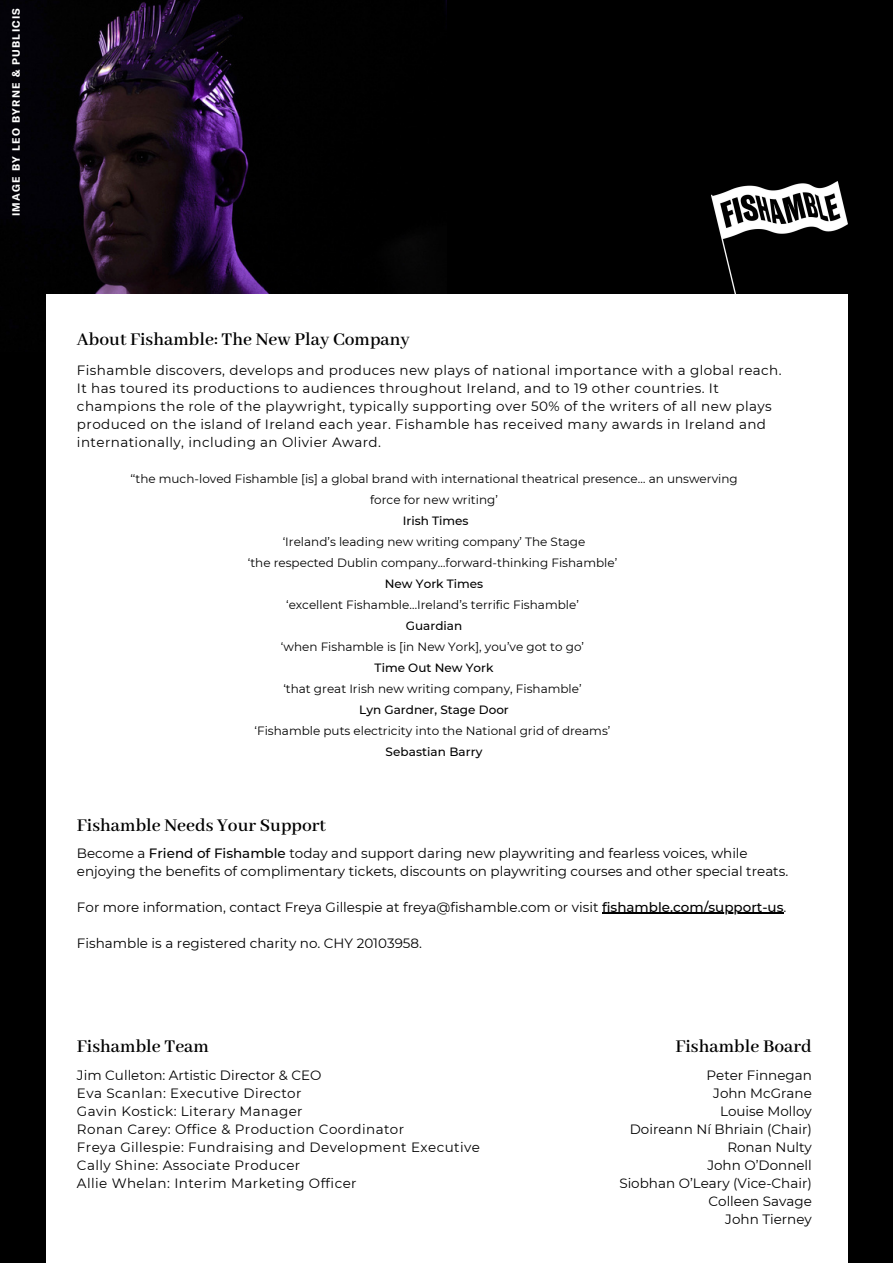
<style>
.page{position:relative;width:893px;height:1264px;background:#fff}
.page>*{position:absolute;margin:0;border:0;box-sizing:border-box;transform-origin:0 0}
.t1{font:600 19.5px "Abhaya Libre";color:#000}
.t2{font:13.5px/18px "Montserrat";letter-spacing:.03em;color:#000}
.t3{font:13.5px/18px "Montserrat";color:#000}
.t4{font:12px/21px "Montserrat";color:#000;text-align:center}
.t5{font:500 12px "Montserrat";color:#000}
.t6{font:700 10.5px "GT America";letter-spacing:.12em;color:#fff}
.s1{font-weight:500}
</style>
<div class="page">
<div style="left:0;top:0;width:892px;height:1262px;background:#000"></div>
<img style="left:54px;top:0;width:392px;height:294px">
<div style="left:46px;top:294px;width:801px;height:968px;background:#fff"></div>
<img style="left:711px;top:182px;width:136px;height:112px">
<hr style="left:602px;top:912px;width:181px;height:1px;background:#000">
<p class="t6" style="left:9px;top:216px;width:210px;rotate:-90deg">IMAGE BY LEO BYRNE &amp; PUBLICIS</p>
<h1 class="t1" style="left:77px;top:328px;width:334px">About Fishamble: The New Play Company</h1>
<p class="t2" style="left:77px;top:361px;width:706px">Fishamble discovers, develops and produces new plays of national importance with a global reach.<br>It has toured its productions to audiences throughout Ireland, and to 19 other countries. It champions the role of the playwright, typically supporting over 50% of the writers of all new plays produced on the island of Ireland each year. Fishamble has received many awards in Ireland and internationally, including an Olivier Award.</p>
<p class="t4" style="left:130px;top:468px;width:609px">‘‘the much-loved Fishamble [is] a global brand with international theatrical presence… an unswerving force for new writing’</p>
<p class="t5" style="left:403px;top:513px;width:67px">Irish Times</p>
<p class="t4" style="left:248px;top:531px;width:371px">‘Ireland’s leading new writing company’ The Stage<br>‘the respected Dublin company…forward-thinking Fishamble’</p>
<p class="t5" style="left:385px;top:576px;width:100px">New York Times</p>
<p class="t4" style="left:286px;top:594px;width:294px">‘excellent Fishamble…Ireland’s terrific Fishamble’</p>
<p class="t5" style="left:406px;top:618px;width:58px">Guardian</p>
<p class="t4" style="left:281px;top:636px;width:304px">‘when Fishamble is [in New York], you’ve got to go’</p>
<p class="t5" style="left:374px;top:660px;width:120px">Time Out New York</p>
<p class="t4" style="left:283px;top:678px;width:300px">‘that great Irish new writing company, Fishamble’</p>
<p class="t5" style="left:359px;top:702px;width:151px">Lyn Gardner, Stage Door</p>
<p class="t4" style="left:254px;top:720px;width:357px">‘Fishamble puts electricity into the National grid of dreams’</p>
<p class="t5" style="left:385px;top:744px;width:98px">Sebastian Barry</p>
<h1 class="t1" style="left:77px;top:814px;width:250px">Fishamble Needs Your Support</h1>
<p class="t3" style="left:77px;top:843px;width:712px">Become a <span class="s1">Friend of Fishamble</span> today and support daring new playwriting and fearless voices, while enjoying the benefits of complimentary tickets, discounts on playwriting courses and other special treats.</p>
<p class="t3" style="left:77px;top:897px;width:710px">For more information, contact Freya Gillespie at freya@fishamble.com or visit <span class="s1">fishamble.com/support-us</span>.</p>
<p class="t3" style="left:77px;top:933px;width:346px">Fishamble is a registered charity no. CHY 20103958.</p>
<h1 class="t1" style="left:77px;top:1035px;width:133px">Fishamble Team</h1>
<p class="t2" style="left:77px;top:1066px;width:404px">Jim Culleton: Artistic Director &amp; CEO<br>Eva Scanlan: Executive Director<br>Gavin Kostick: Literary Manager<br>Ronan Carey: Office &amp; Production Coordinator<br>Freya Gillespie: Fundraising and Development Executive Cally Shine: Associate Producer<br>Allie Whelan: Interim Marketing Officer</p>
<h1 class="t1" style="left:675px;top:1035px;width:138px">Fishamble Board</h1>
<p class="t3" style="left:619px;top:1066px;width:194px;text-align:right">Peter Finnegan<br>John McGrane<br>Louise Molloy<br>Doireann Ní Bhriain (Chair)<br>Ronan Nulty<br>John O’Donnell<br>Siobhan O’Leary (Vice-Chair)<br>Colleen Savage<br>John Tierney</p>
</div>
